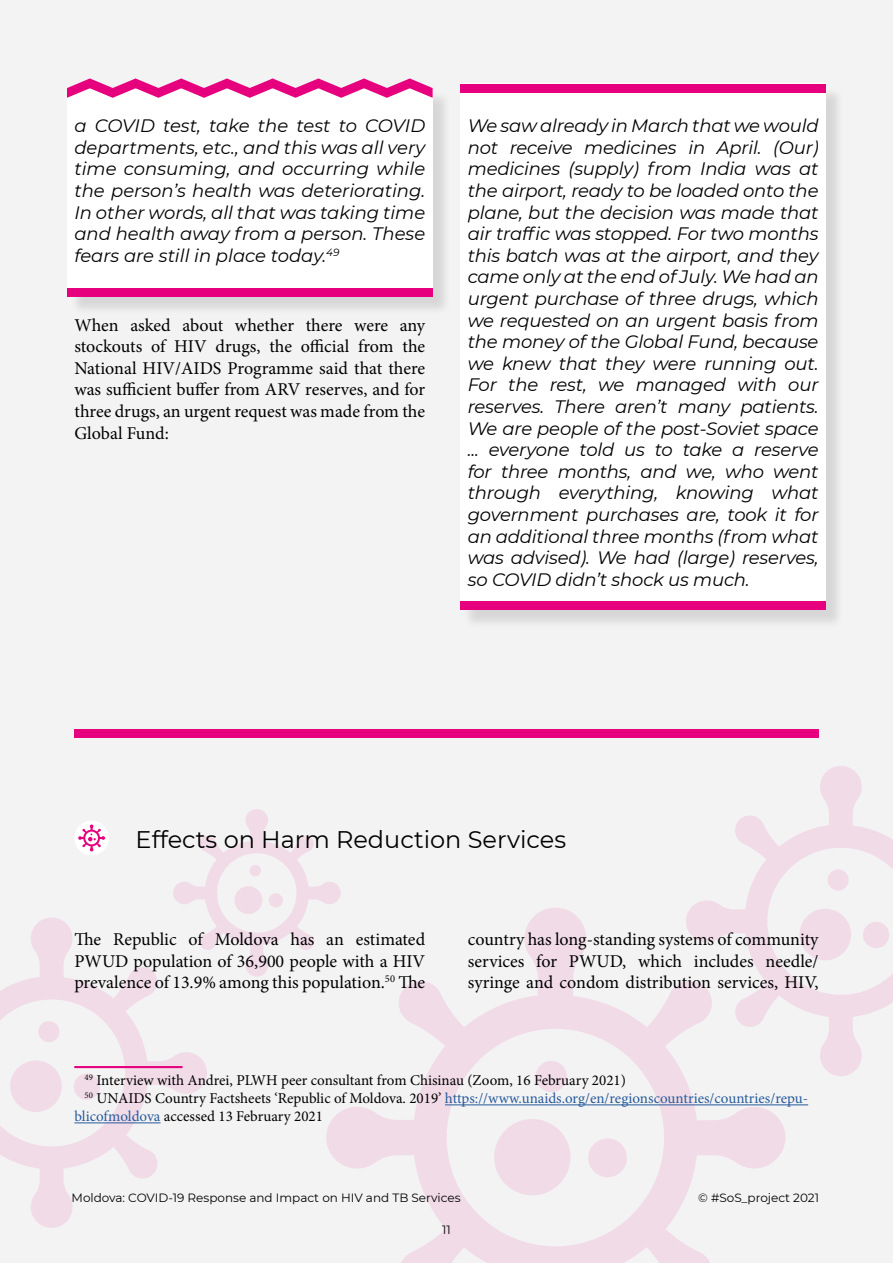
<style>
.page{position:relative;width:893px;height:1263px;background:#f3f3f3}
.page>*{position:absolute;margin:0;border:0;box-sizing:border-box;transform-origin:0 0}
.t1{font:24px "Montserrat";color:#000}
.t2{font:italic 18px/21.6px "Montserrat";letter-spacing:-.01em;color:#000;text-align:justify}
.t3{font:18px/21.6px "Minion Pro";color:#000;text-align:justify}
.t4{font:15px/18px "Minion Pro";color:#275b9b}
.t5{font:15px "Minion Pro";color:#000}
.t6{font:12px "Montserrat";color:#000}
.s1{color:#000}
</style>
<div class="page">
<svg style="left:692px;top:766px;width:201px;height:310px"></svg>
<div style="left:827px;top:869px;width:22px;height:21px;background:#f1dbe7;border-radius:50%"></div>
<div style="left:863px;top:922px;width:26px;height:26px;background:#f1dbe7;border-radius:50%"></div>
<div style="left:799px;top:909px;width:52px;height:51px;background:#f1dbe7;border-radius:50%"></div>
<svg style="left:0;top:917px;width:207px;height:311px"></svg>
<div style="left:38px;top:1021px;width:21px;height:21px;background:#f1dbe7;border-radius:50%"></div>
<div style="left:74px;top:1073px;width:26px;height:27px;background:#f1dbe7;border-radius:50%"></div>
<div style="left:10px;top:1060px;width:52px;height:52px;background:#f1dbe7;border-radius:50%"></div>
<svg style="left:326px;top:907px;width:459px;height:356px"></svg>
<div style="left:536px;top:1061px;width:31px;height:31px;background:#f1dbe7;border-radius:50%"></div>
<div style="left:588px;top:1138px;width:39px;height:39px;background:#f1dbe7;border-radius:50%"></div>
<div style="left:494px;top:1119px;width:76px;height:76px;background:#f1dbe7;border-radius:50%"></div>
<svg style="left:172px;top:809px;width:169px;height:169px"></svg>
<div style="left:250px;top:865px;width:11px;height:11px;background:#f1dbe7;border-radius:50%"></div>
<div style="left:269px;top:893px;width:14px;height:14px;background:#f1dbe7;border-radius:50%"></div>
<div style="left:234px;top:886px;width:28px;height:28px;background:#f1dbe7;border-radius:50%"></div>
<div style="left:69px;top:90px;width:382px;height:226px;background:#000;opacity:.12"></div>
<div style="left:67px;top:88px;width:366px;height:209px;background:#fff"></div>
<div style="left:67px;top:288px;width:366px;height:9px;background:#e6007d"></div>
<svg style="left:67px;top:78px;width:366px;height:20px"></svg>
<div style="left:463px;top:86px;width:382px;height:543px;background:#000;opacity:.12"></div>
<div style="left:460px;top:84px;width:366px;height:526px;background:#fff"></div>
<div style="left:460px;top:84px;width:366px;height:9px;background:#e6007d"></div>
<div style="left:460px;top:601px;width:366px;height:9px;background:#e6007d"></div>
<div style="left:74px;top:820px;width:35px;height:35px;background:#fff;border-radius:50%"></div>
<svg style="left:78px;top:824px;width:27px;height:28px"></svg>
<div style="left:74px;top:729px;width:745px;height:9px;background:#e6007d"></div>
<hr style="left:74px;top:1066px;width:108px;height:2px;background:#e6007d">
<hr style="left:445px;top:1104px;width:363px;height:1px;background:#275b9b">
<hr style="left:74px;top:1122px;width:87px;height:1px;background:#275b9b">
<p class="t2" style="left:74px;top:114px;width:352px">a COVID test, take the test to COVID departments, etc., and this was all very time consuming, and occurring while the person’s health was deteriorating.<br>In other words, all that was taking time and health away from a person. These fears are still in place today.<sup>49</sup></p>
<p class="t3" style="left:74px;top:314px;width:352px">When asked about whether there were any stockouts of HIV drugs, the official from the National HIV/AIDS Programme said that there was sufficient buffer from ARV reserves, and for three drugs, an urgent request was made from the Global Fund:</p>
<p class="t2" style="left:468px;top:114px;width:352px">We saw already in March that we would not receive medicines in April. (Our) medicines (supply) from India was at the airport, ready to be loaded onto the plane, but the decision was made that air traffic was stopped. For two months this batch was at the airport, and they came only at the end of July. We had an urgent purchase of three drugs, which we requested on an urgent basis from the money of the Global Fund, because we knew that they were running out.<br>For the rest, we managed with our reserves. There aren’t many patients.<br>We are people of the post-Soviet space ... everyone told us to take a reserve for three months, and we, who went through everything, knowing what government purchases are, took it for an additional three months (from what was advised). We had (large) reserves, so COVID didn’t shock us much.</p>
<h1 class="t1" style="left:136px;top:822px;width:432px">Effects on Harm Reduction Services</h1>
<p class="t3" style="left:74px;top:929px;width:352px">The Republic of Moldova has an estimated PWUD population of 36,900 people with a HIV prevalence of 13.9% among this population.<sup>50</sup> The</p>
<p class="t3" style="left:468px;top:929px;width:352px">country has long-standing systems of community services for PWUD, which includes needle/ syringe and condom distribution services, HIV,</p>
<p class="t5" style="left:85px;top:1070px;width:543px"><sup>49</sup> Interview with Andrei, PLWH peer consultant from Chisinau (Zoom, 16 February 2021)</p>
<p class="t4" style="left:74px;top:1090px;width:735px;text-indent:10px"><sup>50</sup> <span class="s1">UNAIDS Country Factsheets ‘Republic of Moldova. 2019’</span> https://www.unaids.org/en/regionscountries/countries/repu&shy;blicofmoldova <span class="s1">accessed 13 February 2021</span></p>
<p class="t6" style="left:72px;top:1189px;width:391px">Moldova: COVID-19 Response and Impact on HIV and TB Services</p>
<p class="t6" style="left:698px;top:1189px;width:122px">© #SoS_project 2021</p>
<p class="t6" style="left:442px;top:1222px;width:10px">11</p>
</div>
